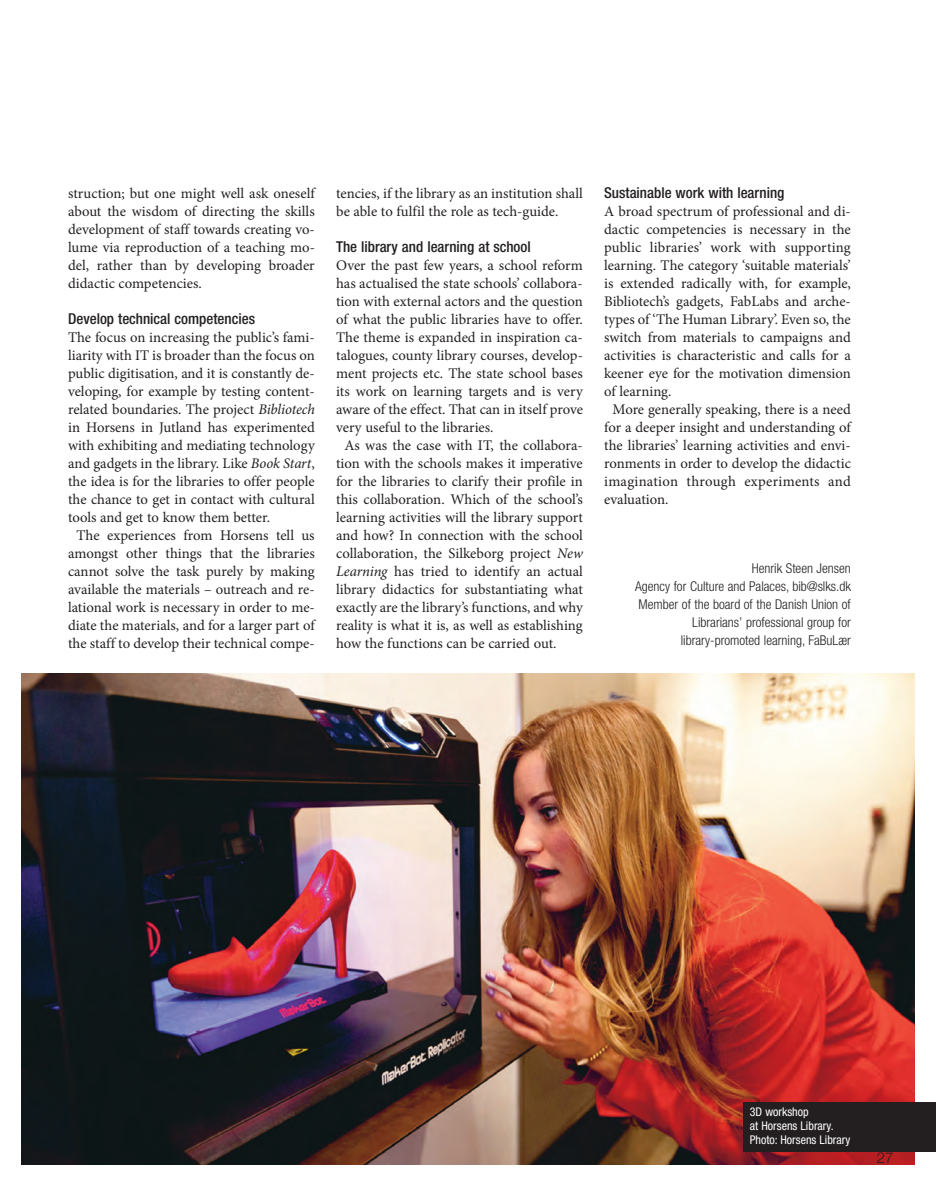
<style>
.page{position:relative;width:936px;height:1191px;background:#fff}
.page>*{position:absolute;margin:0;border:0;box-sizing:border-box;transform-origin:0 0}
.t1{font:500 condensed 15px "Helvetica Neue LT Std";color:#231f20}
.t2{font:300 15px "Helvetica Neue";color:#231f20}
.t3{font:14.7px/18px "Minion Pro";color:#231f20;text-align:justify}
.t4{font:300 condensed 13.5px/18px "Helvetica Neue LT Std";color:#231f20;text-align:right}
.t5{font:condensed 12px/14.4px "Helvetica Neue LT Std";color:#fff}
.s1{font-style:italic}
</style>
<div class="page">
<img style="left:21px;top:673px;width:893px;height:492px">
<div style="left:743px;top:1102px;width:192px;height:49px;background:#231f20"></div>
<p class="t3" style="left:68px;top:186px;width:248px">struction; but one might well ask oneself about the wisdom of directing the skills development of staff towards creating vo&shy;lume via reproduction of a teaching mo&shy;del, rather than by developing broader didactic competencies.</p>
<p class="t1" style="left:68px;top:313px;width:188px">Develop technical competencies</p>
<p class="t3" style="left:68px;top:330px;width:248px">The focus on increasing the public’s fami-</p>
<p class="t3" style="left:68px;top:348px;width:248px">liarity with IT is broader than the focus on</p>
<p class="t3" style="left:68px;top:366px;width:248px">public digitisation, and it is constantly de-</p>
<p class="t3" style="left:68px;top:384px;width:248px">veloping, for example by testing content-</p>
<p class="t3" style="left:68px;top:402px;width:248px">related boundaries. The project <span class="s1">Bibliotech</span></p>
<p class="t3" style="left:68px;top:420px;width:248px">in Horsens in Jutland has experimented</p>
<p class="t3" style="left:68px;top:438px;width:248px">with exhibiting and mediating technology</p>
<p class="t3" style="left:68px;top:456px;width:248px">and gadgets in the library. Like <span class="s1">Book Start</span>,</p>
<p class="t3" style="left:68px;top:474px;width:248px">the idea is for the libraries to offer people</p>
<p class="t3" style="left:68px;top:492px;width:248px">the chance to get in contact with cultural</p>
<p class="t3" style="left:68px;top:510px;width:203px">tools and get to know them better.</p>
<p class="t3" style="left:77px;top:528px;width:240px">The experiences from Horsens tell us</p>
<p class="t3" style="left:68px;top:546px;width:248px">amongst other things that the libraries</p>
<p class="t3" style="left:68px;top:564px;width:248px">cannot solve the task purely by making</p>
<p class="t3" style="left:68px;top:582px;width:248px">available the materials – outreach and re-</p>
<p class="t3" style="left:68px;top:600px;width:248px">lational work is necessary in order to me-</p>
<p class="t3" style="left:68px;top:618px;width:248px">diate the materials, and for a larger part of</p>
<p class="t3" style="left:68px;top:636px;width:248px">the staff to develop their technical compe-</p>
<p class="t3" style="left:336px;top:186px;width:248px">tencies, if the library as an institution shall be able to fulfil the role as tech-guide.</p>
<p class="t1" style="left:336px;top:241px;width:196px">The library and learning at school</p>
<p class="t3" style="left:336px;top:258px;width:248px">Over the past few years, a school reform</p>
<p class="t3" style="left:336px;top:276px;width:248px">has actualised the state schools’ collabora-</p>
<p class="t3" style="left:336px;top:294px;width:248px">tion with external actors and the question</p>
<p class="t3" style="left:336px;top:312px;width:248px">of what the public libraries have to offer.</p>
<p class="t3" style="left:336px;top:330px;width:248px">The theme is expanded in inspiration ca-</p>
<p class="t3" style="left:336px;top:348px;width:248px">talogues, county library courses, develop-</p>
<p class="t3" style="left:336px;top:366px;width:248px">ment projects etc. The state school bases</p>
<p class="t3" style="left:336px;top:384px;width:248px">its work on learning targets and is very</p>
<p class="t3" style="left:336px;top:402px;width:248px">aware of the effect. That can in itself prove</p>
<p class="t3" style="left:336px;top:420px;width:159px">very useful to the libraries.</p>
<p class="t3" style="left:344px;top:438px;width:240px">As was the case with IT, the collabora-</p>
<p class="t3" style="left:336px;top:456px;width:248px">tion with the schools makes it imperative</p>
<p class="t3" style="left:336px;top:474px;width:248px">for the libraries to clarify their profile in</p>
<p class="t3" style="left:336px;top:492px;width:248px">this collaboration. Which of the school’s</p>
<p class="t3" style="left:336px;top:510px;width:248px">learning activities will the library support</p>
<p class="t3" style="left:336px;top:528px;width:248px">and how? In connection with the school</p>
<p class="t3" style="left:336px;top:546px;width:248px">collaboration, the Silkeborg project <span class="s1">New</span></p>
<p class="t3" style="left:336px;top:564px;width:248px"><span class="s1">Learning</span> has tried to identify an actual</p>
<p class="t3" style="left:336px;top:582px;width:248px">library didactics for substantiating what</p>
<p class="t3" style="left:336px;top:600px;width:248px">exactly are the library’s functions, and why</p>
<p class="t3" style="left:336px;top:618px;width:248px">reality is what it is, as well as establishing</p>
<p class="t3" style="left:336px;top:636px;width:222px">how the functions can be carried out.</p>
<p class="t1" style="left:604px;top:187px;width:182px">Sustainable work with learning</p>
<p class="t3" style="left:604px;top:204px;width:248px">A broad spectrum of professional and di-</p>
<p class="t3" style="left:604px;top:222px;width:248px">dactic competencies is necessary in the</p>
<p class="t3" style="left:604px;top:240px;width:248px">public libraries’ work with supporting</p>
<p class="t3" style="left:604px;top:258px;width:248px">learning. The category ‘suitable materials’</p>
<p class="t3" style="left:604px;top:276px;width:248px">is extended radically with, for example,</p>
<p class="t3" style="left:604px;top:294px;width:248px">Bibliotech’s gadgets, FabLabs and arche-</p>
<p class="t3" style="left:604px;top:312px;width:248px">types of ‘The Human Library’. Even so, the</p>
<p class="t3" style="left:604px;top:330px;width:248px">switch from materials to campaigns and</p>
<p class="t3" style="left:604px;top:348px;width:248px">activities is characteristic and calls for a</p>
<p class="t3" style="left:604px;top:366px;width:248px">keener eye for the motivation dimension</p>
<p class="t3" style="left:604px;top:384px;width:69px">of learning.</p>
<p class="t3" style="left:612px;top:402px;width:240px">More generally speaking, there is a need</p>
<p class="t3" style="left:604px;top:420px;width:248px">for a deeper insight and understanding of</p>
<p class="t3" style="left:604px;top:438px;width:248px">the libraries’ learning activities and envi-</p>
<p class="t3" style="left:604px;top:456px;width:248px">ronments in order to develop the didactic</p>
<p class="t3" style="left:604px;top:474px;width:248px">imagination through experiments and</p>
<p class="t3" style="left:604px;top:492px;width:66px">evaluation.</p>
<p class="t4" style="left:635px;top:560px;width:217px">Henrik Steen Jensen<br>Agency for Culture and Palaces, bib@slks.dk Member of the board of the Danish Union of Librarians’ professional group for library-promoted learning, FaBuLær</p>
<p class="t5" style="left:749px;top:1105px;width:102px">3D workshop<br>at Horsens Library.<br>Photo: Horsens Library</p>
<p class="t2" style="left:876px;top:1148px;width:18px">27</p>
</div>
